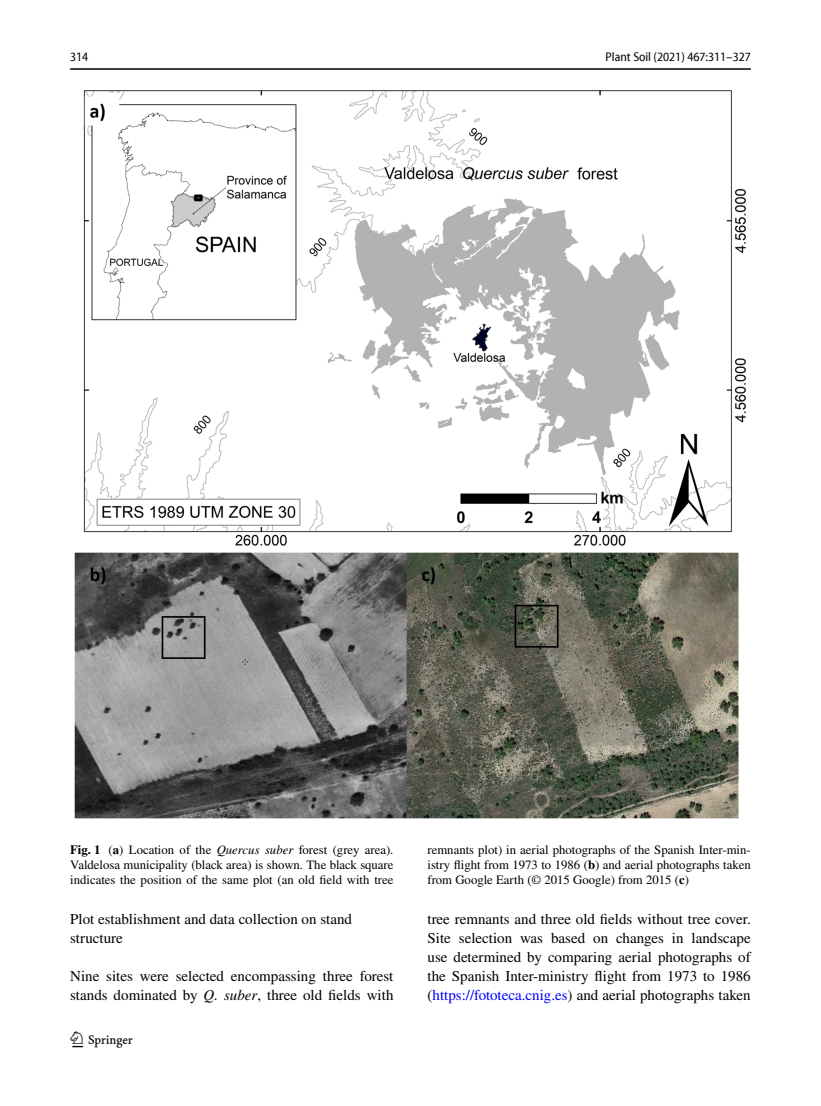
<style>
.page{position:relative;width:821px;height:1106px;background:#fff}
.page>*{position:absolute;margin:0;border:0;box-sizing:border-box;transform-origin:0 0}
.t1{font:22.5px "Springnew Regular 2";color:#000}
.t2{font:15px/18.8px "STIX";color:#000}
.t3{font:12.75px/15px "STIX";color:#000;text-align:justify}
.t4{font:semi-condensed 12.75px "Myriad Pro Unic";color:#000}
.s1{font-weight:700}
.s2{font-style:italic}
.s3{color:#00f}
</style>
<div class="page">
<hr style="left:70px;top:68px;width:680px;height:2px;background:#000">
<img style="left:74px;top:90px;width:672px;height:728px">
<p class="t4" style="left:70px;top:52px;width:20px">314</p>
<p class="t4" style="left:605px;top:52px;width:147px">Plant Soil (2021) 467:311–327</p>
<p class="t3" style="left:70px;top:842px;width:325px"><span class="s1">Fig. 1</span> (<span class="s1">a</span>) Location of the <span class="s2">Quercus suber</span> forest (grey area).<br>Valdelosa municipality (black area) is shown. The black square indicates the position of the same plot (an old field with tree</p>
<p class="t3" style="left:427px;top:842px;width:325px">remnants plot) in aerial photographs of the Spanish Inter-min&shy;istry flight from 1973 to 1986 (<span class="s1">b</span>) and aerial photographs taken from Google Earth (© 2015 Google) from 2015 (<span class="s1">c</span>)</p>
<p class="t2" style="left:70px;top:911px;width:283px">Plot establishment and data collection on stand structure</p>
<p class="t2" style="left:70px;top:967px;width:325px">Nine sites were selected encompassing three forest stands dominated by <span class="s2">Q. suber</span>, three old fields with</p>
<h1 class="t1" style="left:72px;top:1031px;width:62px">1 3</h1>
<p class="t2" style="left:427px;top:911px;width:325px;text-align:justify">tree remnants and three old fields without tree cover.<br>Site selection was based on changes in landscape use determined by comparing aerial photographs of the Spanish Inter-ministry flight from 1973 to 1986 (<span class="s3">https://fototeca.cnig.es</span>) and aerial photographs taken</p>
</div>
